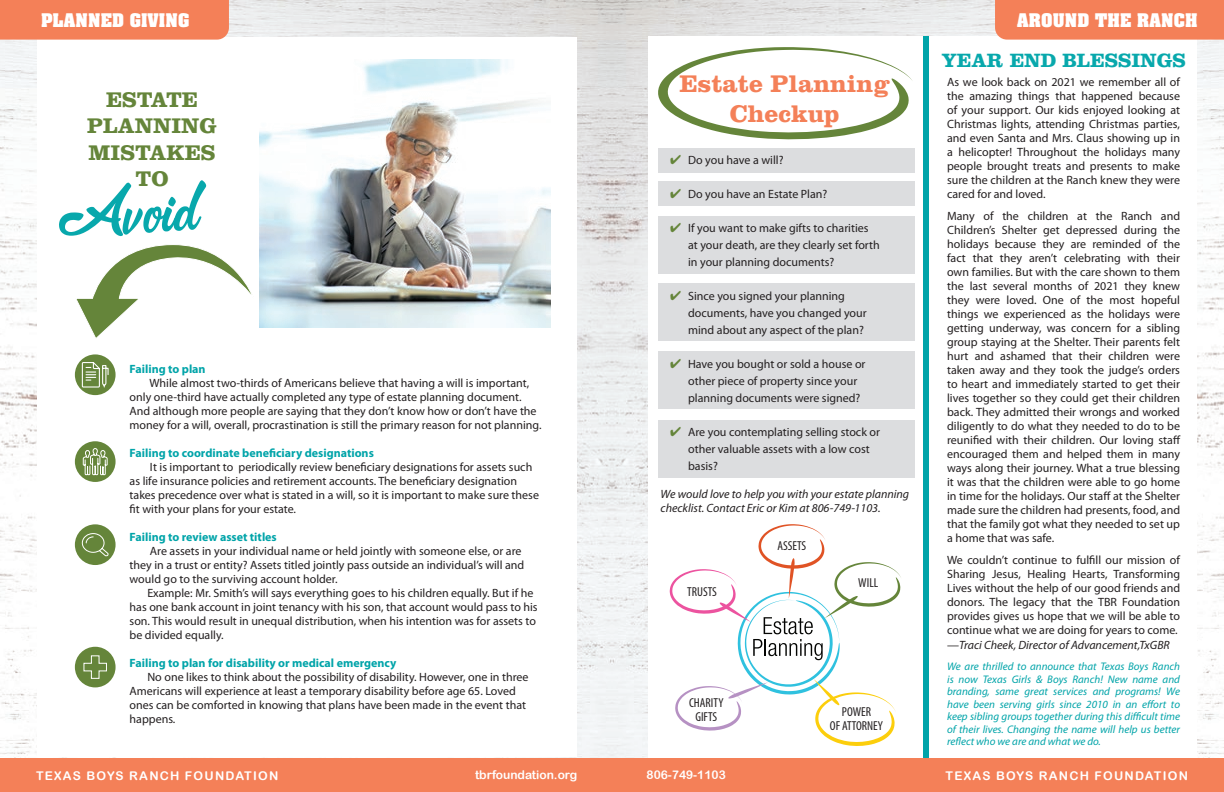
<style>
.page{position:relative;width:1224px;height:792px;background:#fff}
.page>*{position:absolute;margin:0;border:0;box-sizing:border-box;transform-origin:0 0}
.t1{font:54.5px "&Matchmaker";color:#08a8ac}
.t2{font:700 25px/30px "Clarendon";color:#f48058;text-align:center}
.t3{font:700 22px/26.4px "Clarendon";color:#65853a;text-align:center}
.t4{font:700 20px "Clarendon";color:#08a8ac}
.t5{font:700 16px "Aachen";letter-spacing:.01em;color:#fff}
.t6{font:condensed 13px/14px "Myriad Pro";color:#231f20;text-align:center}
.t7{font:12px/14px "Myriad Pro";color:#231f20}
.t8{font:700 12px "Myriad Pro";color:#00a4a9}
.t9{font:italic 12px/14.4px "Myriad Pro";color:#231f20}
.t10{font:12px "Arial Rounded MT Bold";letter-spacing:.1em;color:#fff}
.t11{font:12px "Arial Rounded MT Bold";color:#fff}
.t12{font:italic 11px/12.5px "Myriad Pro";color:#00a4a9;text-align:justify}
.s1{font-style:italic}
.s2{color:#65853a}
</style>
<div class="page">
<img style="left:0;top:0;width:1224px;height:758px">
<div style="left:37px;top:37px;width:540px;height:720px;background:#fff"></div>
<img style="left:259px;top:59px;width:292px;height:269px">
<div style="left:648px;top:36px;width:549px;height:723px;background:#fff"></div>
<div style="left:923px;top:36px;width:6px;height:722px;background:#00a4a9"></div>
<div style="left:0;top:758px;width:1224px;height:34px;background:#f48058"></div>
<div style="left:995px;top:0;width:229px;height:40px;background:#f48058"></div>
<div style="left:0;top:0;width:229px;height:40px;background:#f48058"></div>
<div style="left:75px;top:354px;width:41px;height:41px;background:#65853a;border-radius:50%"></div>
<svg style="left:81px;top:362px;width:28px;height:26px"></svg>
<div style="left:75px;top:441px;width:41px;height:41px;background:#65853a;border-radius:50%"></div>
<svg style="left:82px;top:448px;width:26px;height:28px"></svg>
<div style="left:75px;top:524px;width:41px;height:41px;background:#65853a;border-radius:50%"></div>
<svg style="left:82px;top:533px;width:27px;height:24px"></svg>
<div style="left:75px;top:647px;width:41px;height:40px;background:#65853a;border-radius:50%"></div>
<svg style="left:83px;top:655px;width:24px;height:24px"></svg>
<div style="left:658px;top:148px;width:256px;height:25px;background:#dcdddf"></div>
<div style="left:658px;top:181px;width:256px;height:25px;background:#dcdddf"></div>
<div style="left:658px;top:216px;width:256px;height:58px;background:#dcdddf"></div>
<div style="left:658px;top:284px;width:256px;height:57px;background:#dcdddf"></div>
<div style="left:658px;top:351px;width:256px;height:58px;background:#dcdddf"></div>
<div style="left:658px;top:420px;width:256px;height:58px;background:#dcdddf"></div>
<svg style="left:76px;top:244px;width:176px;height:94px"></svg>
<svg style="left:670px;top:524px;width:231px;height:222px"></svg>
<svg style="left:658px;top:47px;width:255px;height:93px"></svg>
<h3 class="t5" style="left:41px;top:8px;width:150px">PLANNED GIVING</h3>
<h3 class="t5" style="left:1017px;top:8px;width:182px">AROUND THE RANCH</h3>
<h3 class="t4" style="left:941px;top:49px;width:246px">YEAR END BLESSINGS</h3>
<p class="t7" style="left:947px;top:75px;width:234px;text-align:justify">As we look back on 2021 we remember all of the amazing things that happened because of your support. Our kids enjoyed looking at Christmas lights, attending Christmas parties, and even Santa and Mrs. Claus showing up in a helicopter! Throughout the holidays many people brought treats and presents to make sure the children at the Ranch knew they were cared for and loved.</p>
<p class="t7" style="left:947px;top:209px;width:235px;text-align:justify">Many of the children at the Ranch and Children’s Shelter get depressed during the holidays because they are reminded of the fact that they aren’t celebrating with their own families. But with the care shown to them the last several months of 2021 they knew they were loved. One of the most hopeful things we experienced as the holidays were getting underway, was concern for a sibling group staying at the Shelter. Their parents felt hurt and ashamed that their children were taken away and they took the judge’s orders to heart and immediately started to get their lives together so they could get their children back. They admitted their wrongs and worked diligently to do what they needed to do to be reunified with their children. Our loving staff encouraged them and helped them in many ways along their journey. What a true blessing it was that the children were able to go home in time for the holidays. Our staff at the Shelter made sure the children had presents, food, and that the family got what they needed to set up a home that was safe.</p>
<p class="t7" style="left:947px;top:553px;width:234px">We couldn’t continue to fulfill our mission of Sharing Jesus, Healing Hearts, Transforming Lives without the help of our good friends and donors. The legacy that the TBR Foundation provides gives us hope that we will be able to continue what we are doing for years to come. —<span class="s1">Traci Cheek, Director of Advancement,TxGBR</span></p>
<p class="t12" style="left:947px;top:660px;width:234px">We are thrilled to announce that Texas Boys Ranch is now Texas Girls &amp; Boys Ranch! New name and branding, same great services and programs! We have been serving girls since 2010 in an effort to keep sibling groups together during this difficult time of their lives. Changing the name will help us better reflect who we are and what we do.</p>
<h2 class="t2" style="left:680px;top:68px;width:212px">Estate Planning<br>Checkup</h2>
<h3 class="t3" style="left:87px;top:86px;width:131px">ESTATE<br>PLANNING<br>MISTAKES<br>TO</h3>
<p class="t7" style="left:670px;top:153px;width:115px"><span class="s2">✔</span> Do you have a will?</p>
<p class="t7" style="left:670px;top:187px;width:159px"><span class="s2">✔</span> Do you have an Estate Plan?</p>
<p class="t7" style="left:688px;top:219px;width:193px;line-height:17px;text-indent:-18px"><span class="s2">✔</span> If you want to make gifts to charities at your death, are they clearly set forth in your planning documents?</p>
<p class="t7" style="left:688px;top:287px;width:180px;line-height:17px;text-indent:-18px"><span class="s2">✔</span> Since you signed your planning documents, have you changed your mind about any aspect of the plan?</p>
<p class="t7" style="left:688px;top:355px;width:179px;line-height:17px;text-indent:-18px"><span class="s2">✔</span> Have you bought or sold a house or other piece of property since your planning documents were signed?</p>
<p class="t7" style="left:688px;top:423px;width:193px;line-height:17px;text-indent:-18px"><span class="s2">✔</span> Are you contemplating selling stock or other valuable assets with a low cost basis?</p>
<h1 class="t1" style="left:55px;top:184px;width:142px;rotate:-5deg">Avoid</h1>
<p class="t8" style="left:130px;top:361px;width:78px">Failing to plan</p>
<p class="t7" style="left:130px;top:376px;width:413px;text-indent:20px">While almost two-thirds of Americans believe that having a will is important, only one-third have actually completed any type of estate planning document.<br>And although more people are saying that they don’t know how or don’t have the money for a will, overall, procrastination is still the primary reason for not planning.</p>
<p class="t8" style="left:130px;top:445px;width:246px">Failing to coordinate beneficiary designations</p>
<p class="t7" style="left:130px;top:460px;width:411px;text-indent:20px">It is important to periodically review beneficiary designations for assets such as life insurance policies and retirement accounts. The beneficiary designation takes precedence over what is stated in a will, so it is important to make sure these fit with your plans for your estate.</p>
<p class="t8" style="left:130px;top:529px;width:149px">Failing to review asset titles</p>
<p class="t7" style="left:130px;top:544px;width:396px;text-indent:20px">Are assets in your individual name or held jointly with someone else, or are they in a trust or entity? Assets titled jointly pass outside an individual’s will and would go to the surviving account holder.</p>
<p class="t7" style="left:130px;top:586px;width:410px;text-indent:18px">Example: Mr. Smith’s will says everything goes to his children equally. But if he has one bank account in joint tenancy with his son, that account would pass to his son. This would result in unequal distribution, when his intention was for assets to be divided equally.</p>
<p class="t8" style="left:130px;top:655px;width:268px">Failing to plan for disability or medical emergency</p>
<p class="t7" style="left:130px;top:670px;width:400px;text-indent:18px">No one likes to think about the possibility of disability. However, one in three Americans will experience at least a temporary disability before age 65. Loved ones can be comforted in knowing that plans have been made in the event that happens.</p>
<p class="t9" style="left:661px;top:486px;width:250px">We would love to help you with your estate planning checklist. Contact Eric or Kim at 806-749-1103.</p>
<p class="t6" style="left:777px;top:539px;width:30px">ASSETS</p>
<p class="t6" style="left:858px;top:576px;width:22px">WILL</p>
<p class="t6" style="left:687px;top:585px;width:31px">TRUSTS</p>
<p class="t6" style="left:689px;top:696px;width:36px">CHARITY<br>GIFTS</p>
<p class="t6" style="left:830px;top:705px;width:55px">POWER<br>OF ATTORNEY</p>
<p class="t11" style="left:475px;top:768px;width:104px">tbrfoundation.org</p>
<p class="t11" style="left:647px;top:768px;width:81px">806-749-1103</p>
<p class="t10" style="left:36px;top:768px;width:244px">TEXAS BOYS RANCH FOUNDATION</p>
<p class="t10" style="left:946px;top:768px;width:244px">TEXAS BOYS RANCH FOUNDATION</p>
</div>
